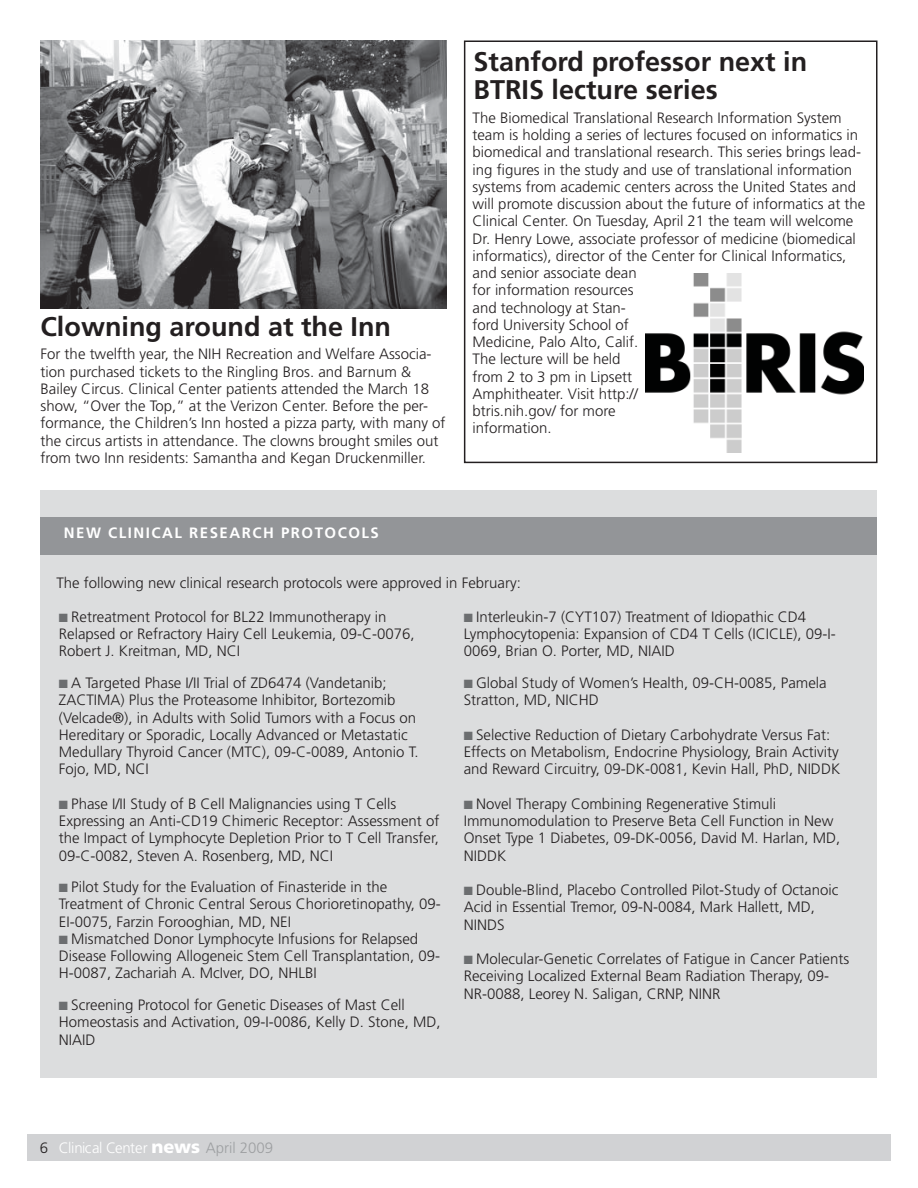
<style>
.page{position:relative;width:918px;height:1188px;background:#fff}
.page>*{position:absolute;margin:0;border:0;box-sizing:border-box;transform-origin:0 0}
.t1{font:700 27px/28.5px "Frutiger LT Std";color:#231f20}
.t2{font:300 15px/17.2px "Frutiger LT Std";color:#231f20}
.t3{font:300 15px "Frutiger LT Std";color:#fff}
.t4{font:700 15px "Frutiger LT Std";letter-spacing:.1em;color:#fff}
.s1{color:#6c6e70}
.s2{color:#231f20}
.s3{font-weight:900;font-size:18px}
.s4{color:#9d9fa1}
</style>
<div class="page">
<div style="left:27px;top:1134px;width:864px;height:27px;background:#d1d2d4"></div>
<div style="left:40px;top:491px;width:838px;height:587px;background:#dcddde"></div>
<div style="left:40px;top:517px;width:838px;height:38px;background:#939598"></div>
<div style="left:464px;top:40px;width:414px;height:423px;border:2px solid #231f20"></div>
<img style="left:40px;top:40px;width:406px;height:268px">
<img style="left:646px;top:273px;width:217px;height:179px">
<h1 class="t1" style="left:40px;top:313px;width:352px">Clowning around at the Inn</h1>
<p class="t2" style="left:40px;top:346px;width:407px">For the twelfth year, the NIH Recreation and Welfare Associa&shy;tion purchased tickets to the Ringling Bros. and Barnum &amp; Bailey Circus. Clinical Center patients attended the March 18 show, “Over the Top,” at the Verizon Center. Before the per&shy;formance, the Children’s Inn hosted a pizza party, with many of the circus artists in attendance. The clowns brought smiles out from two Inn residents: Samantha and Kegan Druckenmiller.</p>
<p class="t4" style="left:64px;top:527px;width:317px">NEW CLINICAL RESEARCH PROTOCOLS</p>
<h1 class="t1" style="left:474px;top:49px;width:335px">Stanford professor next in<br>BTRIS lecture series</h1>
<p class="t2" style="left:472px;top:110px;width:394px">The Biomedical Translational Research Information System team is holding a series of lectures focused on informatics in biomedical and translational research. This series brings lead&shy;ing figures in the study and use of translational information systems from academic centers across the United States and will promote discussion about the future of informatics at the Clinical Center. On Tuesday, April 21 the team will welcome Dr. Henry Lowe, associate professor of medicine (biomedical informatics), director of the Center for Clinical Informatics, and senior associate dean<br>for information resources<br>and technology at Stan-<br>ford University School of<br>Medicine, Palo Alto, Calif.<br>The lecture will be held<br>from 2 to 3 pm in Lipsett<br>Amphitheater. Visit http://<br>btris.nih.gov/ for more<br>information.</p>
<p class="t2" style="left:56px;top:575px;width:466px">The following new clinical research protocols were approved in February:</p>
<p class="t2" style="left:59px;top:609px;width:357px"><span class="s1">■</span> Retreatment Protocol for BL22 Immunotherapy in<br>Relapsed or Refractory Hairy Cell Leukemia, 09-C-0076,<br>Robert J. Kreitman, MD, NCI</p>
<p class="t2" style="left:59px;top:675px;width:361px"><span class="s1">■</span> A Targeted Phase I/II Trial of ZD6474 (Vandetanib; ZACTIMA) Plus the Proteasome Inhibitor, Bortezomib (Velcade®), in Adults with Solid Tumors with a Focus on Hereditary or Sporadic, Locally Advanced or Metastatic Medullary Thyroid Cancer (MTC), 09-C-0089, Antonio T.<br>Fojo, MD, NCI</p>
<p class="t2" style="left:59px;top:796px;width:382px"><span class="s1">■</span> Phase I/II Study of B Cell Malignancies using T Cells Expressing an Anti-CD19 Chimeric Receptor: Assessment of the Impact of Lymphocyte Depletion Prior to T Cell Transfer, 09-C-0082, Steven A. Rosenberg, MD, NCI</p>
<p class="t2" style="left:59px;top:879px;width:384px"><span class="s1">■</span> Pilot Study for the Evaluation of Finasteride in the<br>Treatment of Chronic Central Serous Chorioretinopathy, 09-<br>EI-0075, Farzin Forooghian, MD, NEI</p>
<p class="t2" style="left:59px;top:931px;width:383px"><span class="s1">■</span> Mismatched Donor Lymphocyte Infusions for Relapsed<br>Disease Following Allogeneic Stem Cell Transplantation, 09-<br>H-0087, Zachariah A. McIver, DO, NHLBI</p>
<p class="t2" style="left:59px;top:997px;width:383px"><span class="s1">■</span> Screening Protocol for Genetic Diseases of Mast Cell<br>Homeostasis and Activation, 09-I-0086, Kelly D. Stone, MD,<br>NIAID</p>
<p class="t2" style="left:464px;top:609px;width:374px"><span class="s1">■</span> Interleukin-7 (CYT107) Treatment of Idiopathic CD4<br>Lymphocytopenia: Expansion of CD4 T Cells (ICICLE), 09-I-<br>0069, Brian O. Porter, MD, NIAID</p>
<p class="t2" style="left:464px;top:675px;width:365px"><span class="s1">■</span> Global Study of Women’s Health, 09-CH-0085, Pamela<br>Stratton, MD, NICHD</p>
<p class="t2" style="left:464px;top:727px;width:378px"><span class="s1">■</span> Selective Reduction of Dietary Carbohydrate Versus Fat:<br>Effects on Metabolism, Endocrine Physiology, Brain Activity and Reward Circuitry, 09-DK-0081, Kevin Hall, PhD, NIDDK</p>
<p class="t2" style="left:464px;top:796px;width:378px"><span class="s1">■</span> Novel Therapy Combining Regenerative Stimuli Immunomodulation to Preserve Beta Cell Function in New Onset Type 1 Diabetes, 09-DK-0056, David M. Harlan, MD, NIDDK</p>
<p class="t2" style="left:464px;top:882px;width:376px"><span class="s1">■</span> Double-Blind, Placebo Controlled Pilot-Study of Octanoic<br>Acid in Essential Tremor, 09-N-0084, Mark Hallett, MD,<br>NINDS</p>
<p class="t2" style="left:464px;top:951px;width:387px"><span class="s1">■</span> Molecular-Genetic Correlates of Fatigue in Cancer Patients<br>Receiving Localized External Beam Radiation Therapy, 09-<br>NR-0088, Leorey N. Saligan, CRNP, NINR</p>
<p class="t3" style="left:40px;top:1141px;width:235px"><span class="s2">6</span> Clinical Center <span class="s3">news</span> <span class="s4">April 2009</span></p>
</div>
